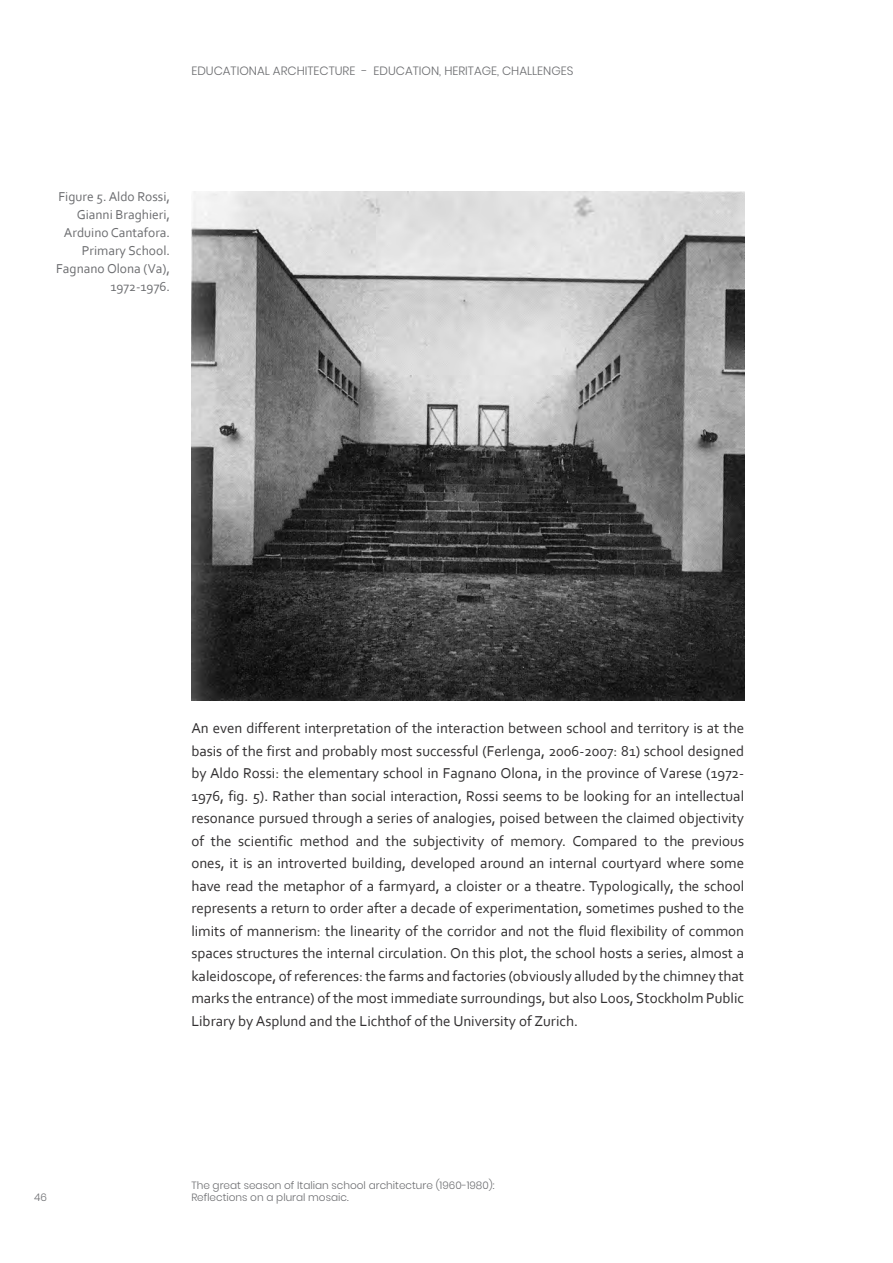
<style>
.page{position:relative;width:893px;height:1263px;background:#fff}
.page>*{position:absolute;margin:0;border:0;box-sizing:border-box;transform-origin:0 0}
.t1{font:15px/22.5px "Corbel";color:#312f30;text-align:justify}
.t2{font:13.5px/18px "Corbel";color:#6c6d70;text-align:right}
.t3{font:300 12px "Poppins";color:#6c6d70}
.t4{font:300 10.5px "Poppins";color:#6c6d70}
</style>
<div class="page">
<img style="left:192px;top:191px;width:552px;height:510px">
<p class="t3" style="left:191px;top:64px;width:384px">EDUCATIONAL ARCHITECTURE - EDUCATION, HERITAGE, CHALLENGES</p>
<p class="t2" style="left:56px;top:188px;width:115px">Figure 5. Aldo Rossi,<br>Gianni Braghieri,<br>Arduino Cantafora.<br>Primary School.<br>Fagnano Olona (Va),<br>1972-1976.</p>
<p class="t4" style="left:34px;top:1191px;width:14px">46</p>
<p class="t1" style="left:191px;top:716px;width:554px">An even different interpretation of the interaction between school and territory is at the basis of the first and probably most successful (Ferlenga, 2006-2007: 81) school designed by Aldo Rossi: the elementary school in Fagnano Olona, in the province of Varese (1972- 1976, fig. 5). Rather than social interaction, Rossi seems to be looking for an intellectual resonance pursued through a series of analogies, poised between the claimed objectivity of the scientific method and the subjectivity of memory. Compared to the previous ones, it is an introverted building, developed around an internal courtyard where some have read the metaphor of a farmyard, a cloister or a theatre. Typologically, the school represents a return to order after a decade of experimentation, sometimes pushed to the limits of mannerism: the linearity of the corridor and not the fluid flexibility of common spaces structures the internal circulation. On this plot, the school hosts a series, almost a kaleidoscope, of references: the farms and factories (obviously alluded by the chimney that marks the entrance) of the most immediate surroundings, but also Loos, Stockholm Public Library by Asplund and the Lichthof of the University of Zurich.</p>
<p class="t4" style="left:191px;top:1179px;width:305px">The great season of Italian school architecture (1960-1980):</p>
<p class="t4" style="left:191px;top:1191px;width:159px">Reflections on a plural mosaic.</p>
</div>
